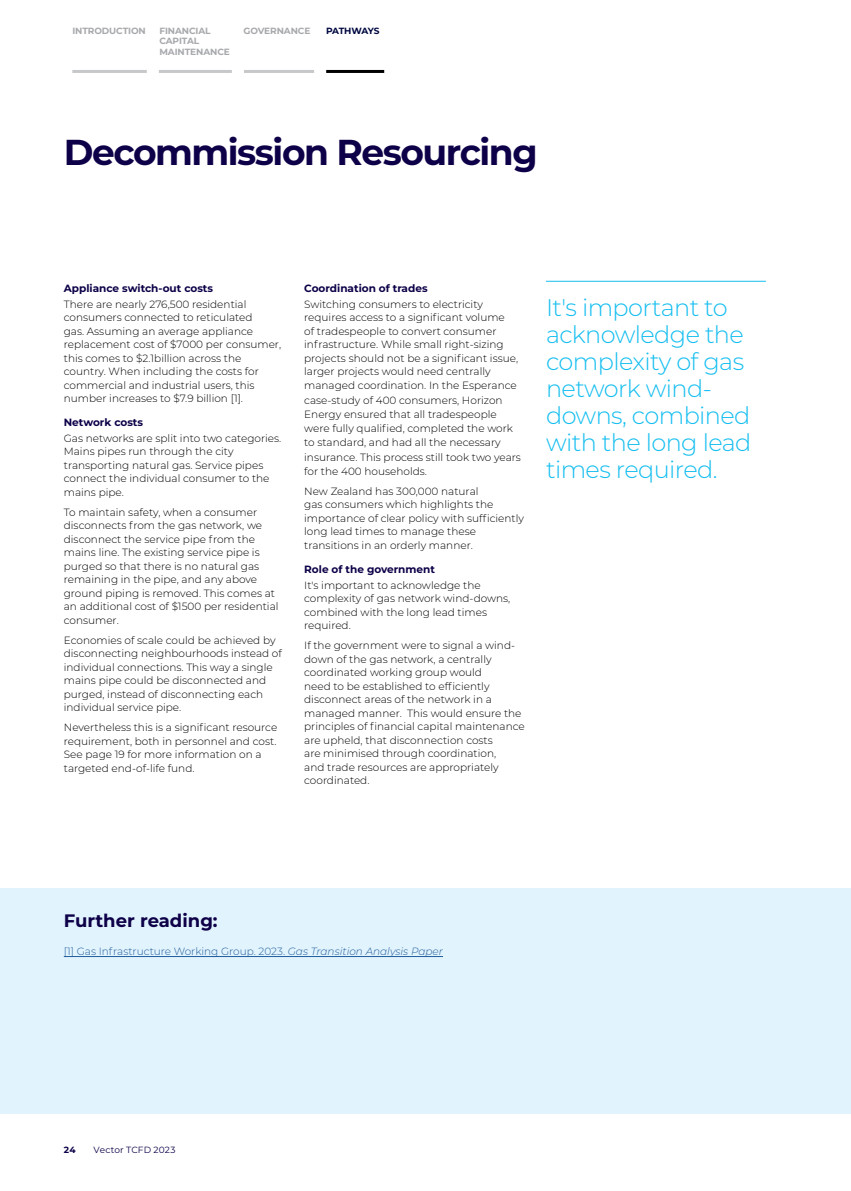
<style>
.page{position:relative;width:851px;height:1191px;background:#fff}
.page>*{position:absolute;margin:0;border:0;box-sizing:border-box;transform-origin:0 0}
.t1{font:700 36px "Montserrat";letter-spacing:-.04em;color:#0e0048}
.t2{font:300 24px/27px "Montserrat";letter-spacing:-.025em;color:#15bef0}
.t3{font:700 18px "Montserrat";color:#0e0048}
.t4{font:300 10.5px/13.5px "Montserrat";color:#000}
.t5{font:700 10.5px "Montserrat";color:#0e0048}
.t6{font:300 10.5px "Montserrat";color:#215e9e}
.t7{font:700 9px/10.5px "Montserrat";letter-spacing:-.01em;color:#a7a9ac}
.t8{font:9px "Montserrat";letter-spacing:.015em;color:#0e0048}
.t9{font:700 9px "Montserrat";letter-spacing:-.045em;color:#000840}
.t10{font:700 9px "Montserrat";color:#0e0048}
.s1{font-style:italic}
</style>
<div class="page">
<div style="left:0;top:888px;width:850px;height:225px;background:#e1f3fc"></div>
<hr style="left:64px;top:956px;width:379px;height:1px;background:#215e9e">
<hr style="left:72px;top:70px;width:75px;height:3px;background:#c7c8ca">
<hr style="left:159px;top:70px;width:73px;height:3px;background:#c7c8ca">
<hr style="left:244px;top:70px;width:70px;height:3px;background:#c7c8ca">
<hr style="left:326px;top:70px;width:58px;height:3px;background:#000">
<hr style="left:546px;top:281px;width:219px;height:1px;background:#15bef0">
<p class="t7" style="left:72px;top:25px;width:75px">INTRODUCTION</p>
<p class="t7" style="left:159px;top:25px;width:72px">FINANCIAL<br>CAPITAL<br>MAINTENANCE</p>
<p class="t7" style="left:243px;top:25px;width:68px">GOVERNANCE</p>
<p class="t9" style="left:326px;top:24px;width:55px">PATHWAYS</p>
<h1 class="t1" style="left:64px;top:128px;width:475px">Decommission Resourcing</h1>
<p class="t5" style="left:64px;top:281px;width:151px">Appliance switch-out costs</p>
<p class="t4" style="left:64px;top:297px;width:219px">There are nearly 276,500 residential consumers connected to reticulated<br>gas. Assuming an average appliance replacement cost of $7000 per consumer, this comes to $2.1billion across the country. When including the costs for commercial and industrial users, this number increases to $7.9 billion [1].</p>
<p class="t5" style="left:64px;top:415px;width:81px">Network costs</p>
<p class="t4" style="left:64px;top:431px;width:219px">Gas networks are split into two categories.<br>Mains pipes run through the city transporting natural gas. Service pipes connect the individual consumer to the mains pipe.</p>
<p class="t4" style="left:64px;top:505px;width:216px">To maintain safety, when a consumer disconnects from the gas network, we disconnect the service pipe from the mains line. The existing service pipe is purged so that there is no natural gas remaining in the pipe, and any above ground piping is removed. This comes at an additional cost of $1500 per residential consumer.</p>
<p class="t4" style="left:64px;top:633px;width:219px">Economies of scale could be achieved by disconnecting neighbourhoods instead of individual connections. This way a single mains pipe could be disconnected and purged, instead of disconnecting each individual service pipe.</p>
<p class="t4" style="left:64px;top:720px;width:215px">Nevertheless this is a significant resource requirement, both in personnel and cost.<br>See page 19 for more information on a targeted end-of-life fund.</p>
<p class="t5" style="left:304px;top:281px;width:125px">Coordination of trades</p>
<p class="t4" style="left:304px;top:297px;width:218px;line-height:14px">Switching consumers to electricity requires access to a significant volume<br>of tradespeople to convert consumer infrastructure. While small right-sizing projects should not be a significant issue, larger projects would need centrally managed coordination. In the Esperance case-study of 400 consumers, Horizon Energy ensured that all tradespeople were fully qualified, completed the work to standard, and had all the necessary insurance. This process still took two years for the 400 households.</p>
<p class="t4" style="left:304px;top:484px;width:221px">New Zealand has 300,000 natural<br>gas consumers which highlights the importance of clear policy with sufficiently long lead times to manage these transitions in an orderly manner.</p>
<p class="t5" style="left:304px;top:562px;width:132px">Role of the government</p>
<p class="t4" style="left:304px;top:578px;width:207px">It's important to acknowledge the complexity of gas network wind-downs, combined with the long lead times required.</p>
<p class="t4" style="left:304px;top:638px;width:222px">If the government were to signal a wind&shy;down of the gas network, a centrally coordinated working group would<br>need to be established to efficiently disconnect areas of the network in a managed manner. This would ensure the principles of financial capital maintenance are upheld, that disconnection costs<br>are minimised through coordination,<br>and trade resources are appropriately coordinated.</p>
<h2 class="t2" style="left:546px;top:293px;width:207px">It's important to acknowledge the complexity of gas network wind&shy;downs, combined with the long lead times required.</h2>
<h3 class="t3" style="left:64px;top:908px;width:155px">Further reading:</h3>
<p class="t6" style="left:64px;top:944px;width:380px">[1] Gas Infrastructure Working Group. 2023. <span class="s1">Gas Transition Analysis Paper</span></p>
<p class="t10" style="left:64px;top:1143px;width:13px">24</p>
<p class="t8" style="left:94px;top:1143px;width:83px">Vector TCFD 2023</p>
</div>
